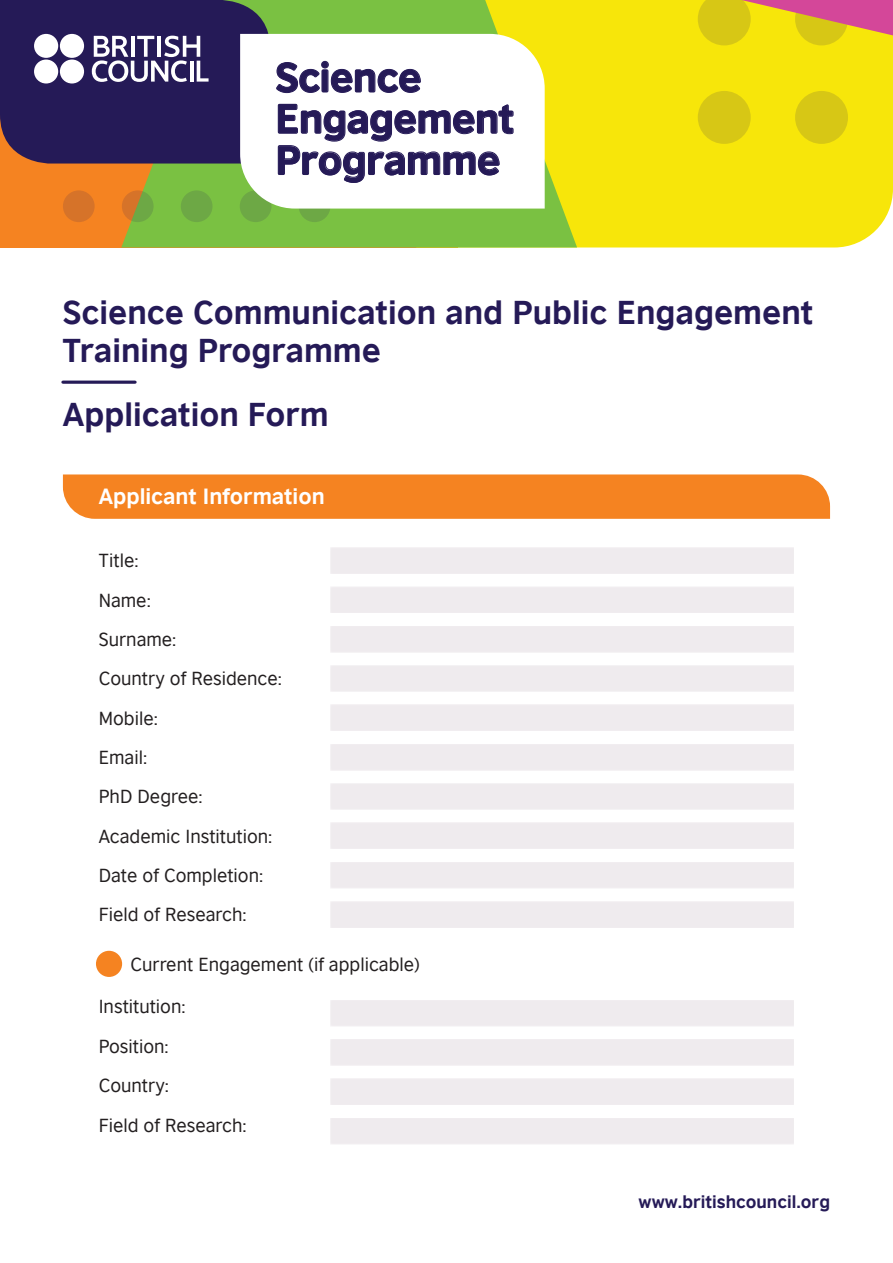
<style>
.page{position:relative;width:893px;height:1263px;background:#fff}
.page>*{position:absolute;margin:0;border:0;box-sizing:border-box;transform-origin:0 0}
.t1{font:39px/41.2px "British Council Sans Headline";letter-spacing:-.02em;color:#251a57}
.t2{font:700 31.5px/37.8px "British Council Sans";color:#251a57}
.t3{font:700 21px "British Council Sans";color:#fff}
.t4{font:18px/39.3px "British Council Sans";color:#231f20}
.t5{font:700 16.95px "British Council Sans";color:#251a57}
</style>
<div class="page">
<div style="left:0;top:0;width:458px;height:247px;background:#f58321"></div>
<div style="left:577px;top:0;width:316px;height:247px;background:#f7e60a"></div>
<svg style="left:121px;top:0;width:456px;height:247px;background:#99c734"></svg>
<svg style="left:0;top:0;width:270px;height:164px;background:#34295f"></svg>
<div style="left:34px;top:34px;width:24px;height:24px;background:#fff;border-radius:50%"></div>
<div style="left:60px;top:34px;width:24px;height:24px;background:#fff;border-radius:50%"></div>
<div style="left:34px;top:60px;width:24px;height:23px;background:#fff;border-radius:50%"></div>
<div style="left:60px;top:60px;width:24px;height:23px;background:#fff;border-radius:50%"></div>
<div style="left:698px;top:91px;width:53px;height:53px;background:#d7c715;border-radius:50%"></div>
<div style="left:795px;top:91px;width:53px;height:53px;background:#d7c715;border-radius:50%"></div>
<svg style="left:698px;top:0;width:195px;height:45px;background:#e0aa39"></svg>
<div style="left:63px;top:190px;width:32px;height:32px;background:#d67329;border-radius:50%"></div>
<svg style="left:122px;top:190px;width:32px;height:32px"></svg>
<div style="left:181px;top:190px;width:32px;height:32px;background:#6da845;border-radius:50%"></div>
<div style="left:240px;top:190px;width:31px;height:32px;background:#6da845;border-radius:50%"></div>
<div style="left:299px;top:190px;width:31px;height:32px;background:#6da845;border-radius:50%"></div>
<svg style="left:240px;top:34px;width:305px;height:175px;fill:#fff"></svg>
<svg style="left:276px;top:61px;width:145px;height:32px;background:#dbd9e3"></svg>
<svg style="left:278px;top:104px;width:235px;height:79px"></svg>
<hr style="left:63px;top:381px;width:72px;height:3px;background:#251a57">
<div style="left:330px;top:547px;width:464px;height:27px;background:#efebee"></div>
<div style="left:330px;top:587px;width:464px;height:26px;background:#efebee"></div>
<div style="left:330px;top:626px;width:464px;height:26px;background:#efebee"></div>
<div style="left:330px;top:665px;width:464px;height:27px;background:#efebee"></div>
<div style="left:330px;top:705px;width:464px;height:26px;background:#efebee"></div>
<div style="left:330px;top:744px;width:464px;height:26px;background:#efebee"></div>
<div style="left:330px;top:783px;width:464px;height:27px;background:#efebee"></div>
<div style="left:330px;top:823px;width:464px;height:26px;background:#efebee"></div>
<div style="left:330px;top:862px;width:464px;height:26px;background:#efebee"></div>
<div style="left:330px;top:901px;width:464px;height:27px;background:#efebee"></div>
<div style="left:330px;top:1000px;width:464px;height:26px;background:#efebee"></div>
<div style="left:330px;top:1039px;width:464px;height:27px;background:#efebee"></div>
<div style="left:330px;top:1078px;width:464px;height:27px;background:#efebee"></div>
<div style="left:330px;top:1118px;width:464px;height:26px;background:#efebee"></div>
<div style="left:63px;top:474px;width:767px;height:45px;background:#f58321"></div>
<div style="left:96px;top:951px;width:26px;height:26px;background:#f58321;border-radius:50%"></div>
<h1 class="t1" style="left:275px;top:55px;width:240px">Science<br>Engagement<br>Programme</h1>
<h2 class="t2" style="left:63px;top:290px;width:752px">Science Communication and Public Engagement<br>Training Programme</h2>
<h2 class="t2" style="left:63px;top:391px;width:267px">Application Form</h2>
<p class="t3" style="left:99px;top:477px;width:227px">Applicant Information</p>
<p class="t4" style="left:99px;top:539px;width:185px">Title:<br>Name:<br>Surname:<br>Country of Residence:<br>Mobile:<br>Email:<br>PhD Degree:<br>Academic Institution:<br>Date of Completion:<br>Field of Research:</p>
<p class="t4" style="left:130px;top:943px;width:291px">Current Engagement (if applicable)</p>
<p class="t4" style="left:99px;top:985px;width:88px">Institution:<br>Position:</p>
<p class="t4" style="left:99px;top:1064px;width:72px">Country:</p>
<p class="t4" style="left:99px;top:1103px;width:149px">Field of Research:</p>
<p class="t5" style="left:639px;top:1187px;width:193px">www.britishcouncil.org</p>
</div>
